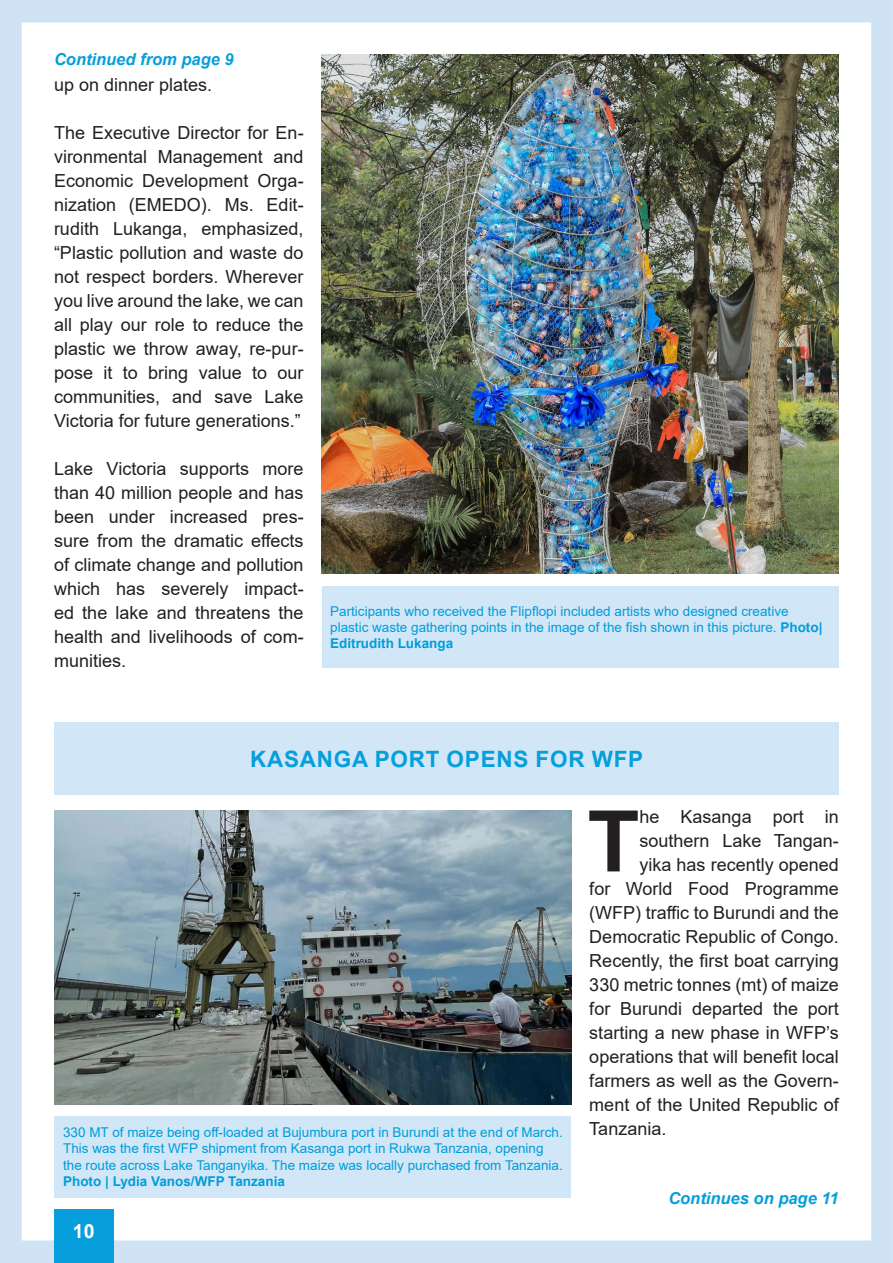
<style>
.page{position:relative;width:893px;height:1263px;background:#fff}
.page>*{position:absolute;margin:0;border:0;box-sizing:border-box;transform-origin:0 0}
.Big_Cap{font:700 85.05px "Arial";color:#231f20}
.t1{font:700 22.5px "Arial";letter-spacing:.035em;color:#069edb}
.t2{font:700 19.5px "Arial";color:#fff}
.Big_Cap-2{font:18px/24px "Arial";color:#231f20;text-align:justify}
.t3{font:italic 700 16.5px "Arial";color:#069edb}
.t4{font:13.5px/16.2px "Arial";color:#009ddb}
.s1{font-weight:700}
</style>
<div class="page">
<div style="left:0;top:0;width:893px;height:1263px;border:22px solid #d0e3f5"></div>
<svg style="left:892px;top:0;width:1px;height:1263px"></svg>
<div style="left:54px;top:1209px;width:59px;height:54px;background:#069edb"></div>
<div style="left:54px;top:722px;width:785px;height:73px;background:#d1e6f6"></div>
<div style="left:322px;top:586px;width:516px;height:82px;background:#d1e6f6"></div>
<div style="left:55px;top:1116px;width:516px;height:81px;background:#d1e6f6"></div>
<img style="left:322px;top:54px;width:517px;height:520px">
<img style="left:54px;top:810px;width:517px;height:294px">
<p class="t3" style="left:54px;top:48px;width:181px">Continued from page 9</p>
<p class="Big_Cap-2" style="left:54px;top:73px;width:160px">up on dinner plates.</p>
<p class="Big_Cap-2" style="left:54px;top:121px;width:251px">The Executive Director for En&shy;vironmental Management and Economic Development Orga&shy;nization (EMEDO). Ms. Edit&shy;rudith Lukanga, emphasized, “Plastic pollution and waste do not respect borders. Wherever you live around the lake, we can all play our role to reduce the plastic we throw away, re-pur&shy;pose it to bring value to our communities, and save Lake Victoria for future generations.”</p>
<p class="Big_Cap-2" style="left:54px;top:457px;width:251px">Lake Victoria supports more than 40 million people and has been under increased pres&shy;sure from the dramatic effects of climate change and pollution which has severely impact&shy;ed the lake and threatens the health and livelihoods of com&shy;munities.</p>
<p class="t4" style="left:330px;top:603px;width:494px">Participants who received the Flipflopi included artists who designed creative plastic waste gathering points in the image of the fish shown in this picture. <span class="s1">Photo|<br>Editrudith Lukanga</span></p>
<p class="t1" style="left:250px;top:743px;width:395px">KASANGA PORT OPENS FOR WFP</p>
<p class="t4" style="left:63px;top:1124px;width:501px">330 MT of maize being off-loaded at Bujumbura port in Burundi at the end of March.<br>This was the first WFP shipment from Kasanga port in Rukwa Tanzania, opening the route across Lake Tanganyika. The maize was locally purchased from Tanzania.<br><span class="s1">Photo | Lydia Vanos/WFP Tanzania</span></p>
<p class="t2" style="left:73px;top:1217px;width:23px">10</p>
<p class="Big_Cap" style="left:587px;top:782px;width:53px">T</p>
<p class="Big_Cap-2" style="left:639px;top:805px;width:201px">he Kasanga port in</p>
<p class="Big_Cap-2" style="left:639px;top:829px;width:201px">southern Lake Tangan-</p>
<p class="Big_Cap-2" style="left:639px;top:853px;width:201px">yika has recently opened</p>
<p class="Big_Cap-2" style="left:589px;top:877px;width:251px">for World Food Programme</p>
<p class="Big_Cap-2" style="left:589px;top:901px;width:251px">(WFP) traffic to Burundi and the</p>
<p class="Big_Cap-2" style="left:589px;top:925px;width:251px">Democratic Republic of Congo.</p>
<p class="Big_Cap-2" style="left:589px;top:949px;width:251px">Recently, the first boat carrying</p>
<p class="Big_Cap-2" style="left:589px;top:973px;width:251px">330 metric tonnes (mt) of maize</p>
<p class="Big_Cap-2" style="left:589px;top:997px;width:251px">for Burundi departed the port</p>
<p class="Big_Cap-2" style="left:589px;top:1021px;width:251px">starting a new phase in WFP’s</p>
<p class="Big_Cap-2" style="left:589px;top:1045px;width:251px">operations that will benefit local</p>
<p class="Big_Cap-2" style="left:589px;top:1069px;width:251px">farmers as well as the Govern-</p>
<p class="Big_Cap-2" style="left:589px;top:1093px;width:251px">ment of the United Republic of</p>
<p class="Big_Cap-2" style="left:589px;top:1117px;width:79px">Tanzania.</p>
<p class="t3" style="left:668px;top:1187px;width:172px">Continues on page 11</p>
</div>
